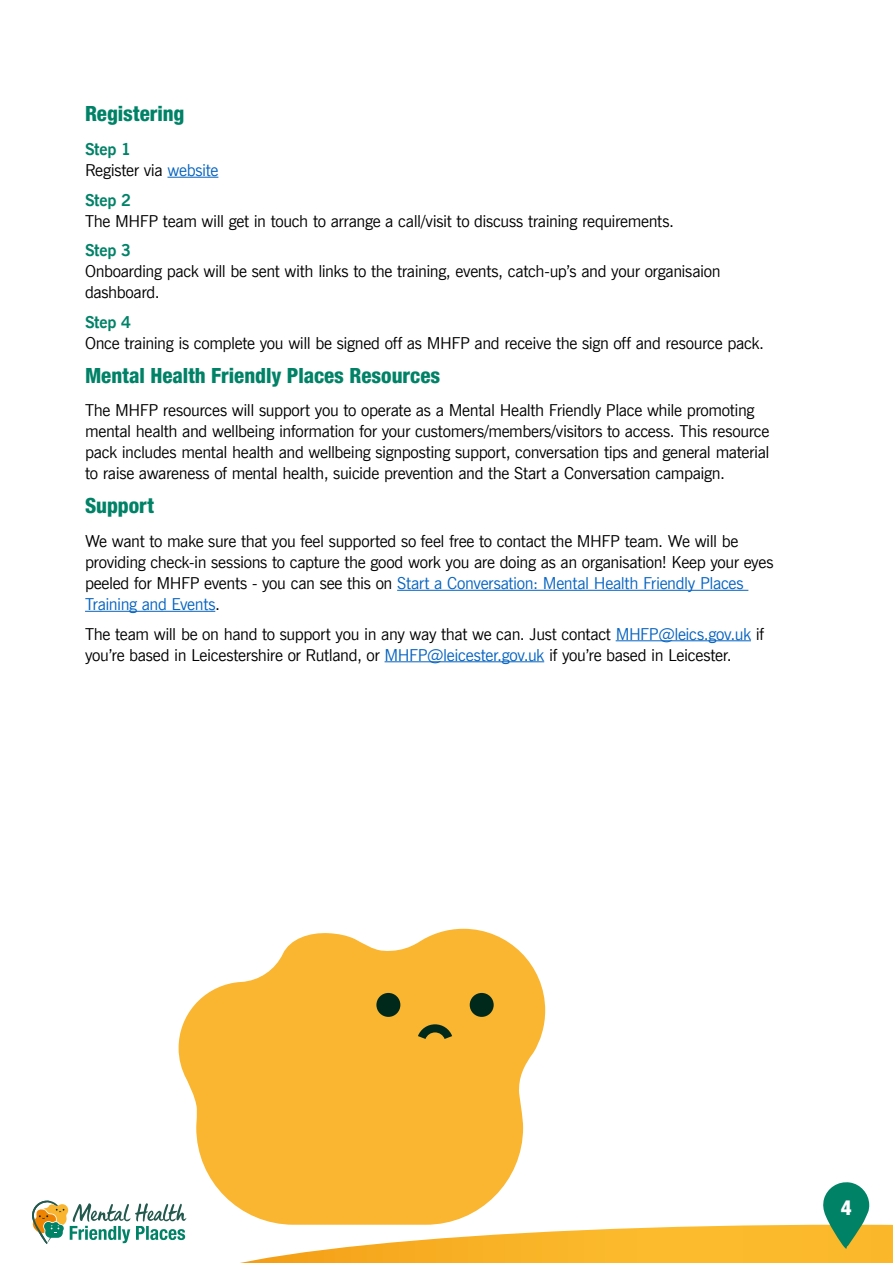
<style>
.page{position:relative;width:893px;height:1263px;background:#fff}
.page>*{position:absolute;margin:0;border:0;box-sizing:border-box;transform-origin:0 0}
.H3_sub_header{font:800 condensed 21px "Helvetica Neue LT Std";letter-spacing:-.005em;color:#008267}
.t1{font:800 condensed 21px "Helvetica Neue LT Std";color:#fff}
.P_body{font:16.5px/21px "News Gothic BT";letter-spacing:-.02em;color:#000}
.s1{font-weight:700;color:#008267}
.s2{color:#0563c1}
</style>
<div class="page">
<svg style="left:32px;top:1182px;width:861px;height:81px"></svg>
<hr style="left:167px;top:177px;width:51px;height:1px;background:#0563c1">
<hr style="left:397px;top:590px;width:351px;height:1px;background:#0563c1">
<hr style="left:85px;top:611px;width:130px;height:1px;background:#0563c1">
<hr style="left:616px;top:640px;width:135px;height:1px;background:#0563c1">
<hr style="left:385px;top:661px;width:159px;height:1px;background:#0563c1">
<svg style="left:179px;top:929px;width:366px;height:296px;fill:#fab630"></svg>
<div style="left:376px;top:993px;width:24px;height:24px;background:#00291b;border-radius:50%"></div>
<div style="left:470px;top:993px;width:24px;height:24px;background:#00291b;border-radius:50%"></div>
<svg style="left:418px;top:1024px;width:34px;height:15px"></svg>
<h3 class="H3_sub_header" style="left:85px;top:101px;width:101px">Registering</h3>
<p class="P_body" style="left:85px;top:139px;width:135px"><span class="s1">Step 1<br></span>Register via <span class="s2">website</span></p>
<p class="P_body" style="left:85px;top:189px;width:591px"><span class="s1">Step 2<br></span>The MHFP team will get in touch to arrange a call/visit to discuss training requirements.</p>
<p class="P_body" style="left:85px;top:240px;width:637px"><span class="s1">Step 3<br></span>Onboarding pack will be sent with links to the training, events, catch-up’s and your organisaion dashboard.</p>
<p class="P_body" style="left:85px;top:311px;width:681px"><span class="s1">Step 4<br></span>Once training is complete you will be signed off as MHFP and receive the sign off and resource pack.</p>
<h3 class="H3_sub_header" style="left:85px;top:362px;width:357px">Mental Health Friendly Places Resources</h3>
<p class="P_body" style="left:85px;top:400px;width:686px">The MHFP resources will support you to operate as a Mental Health Friendly Place while promoting mental health and wellbeing information for your customers/members/visitors to access. This resource pack includes mental health and wellbeing signposting support, conversation tips and general material to raise awareness of mental health, suicide prevention and the Start a Conversation campaign.</p>
<h3 class="H3_sub_header" style="left:85px;top:493px;width:70px">Support</h3>
<p class="P_body" style="left:85px;top:531px;width:690px">We want to make sure that you feel supported so feel free to contact the MHFP team. We will be providing check-in sessions to capture the good work you are doing as an organisation! Keep your eyes peeled for MHFP events - you can see this on <span class="s2">Start a Conversation: Mental Health Friendly Places Training and Events</span>.</p>
<p class="P_body" style="left:85px;top:623px;width:681px">The team will be on hand to support you in any way that we can. Just contact <span class="s2">MHFP@leics.gov.uk</span> if you’re based in Leicestershire or Rutland, or <span class="s2">MHFP@leicester.gov.uk</span> if you’re based in Leicester.</p>
<p class="t1" style="left:841px;top:1195px;width:12px">4</p>
</div>
